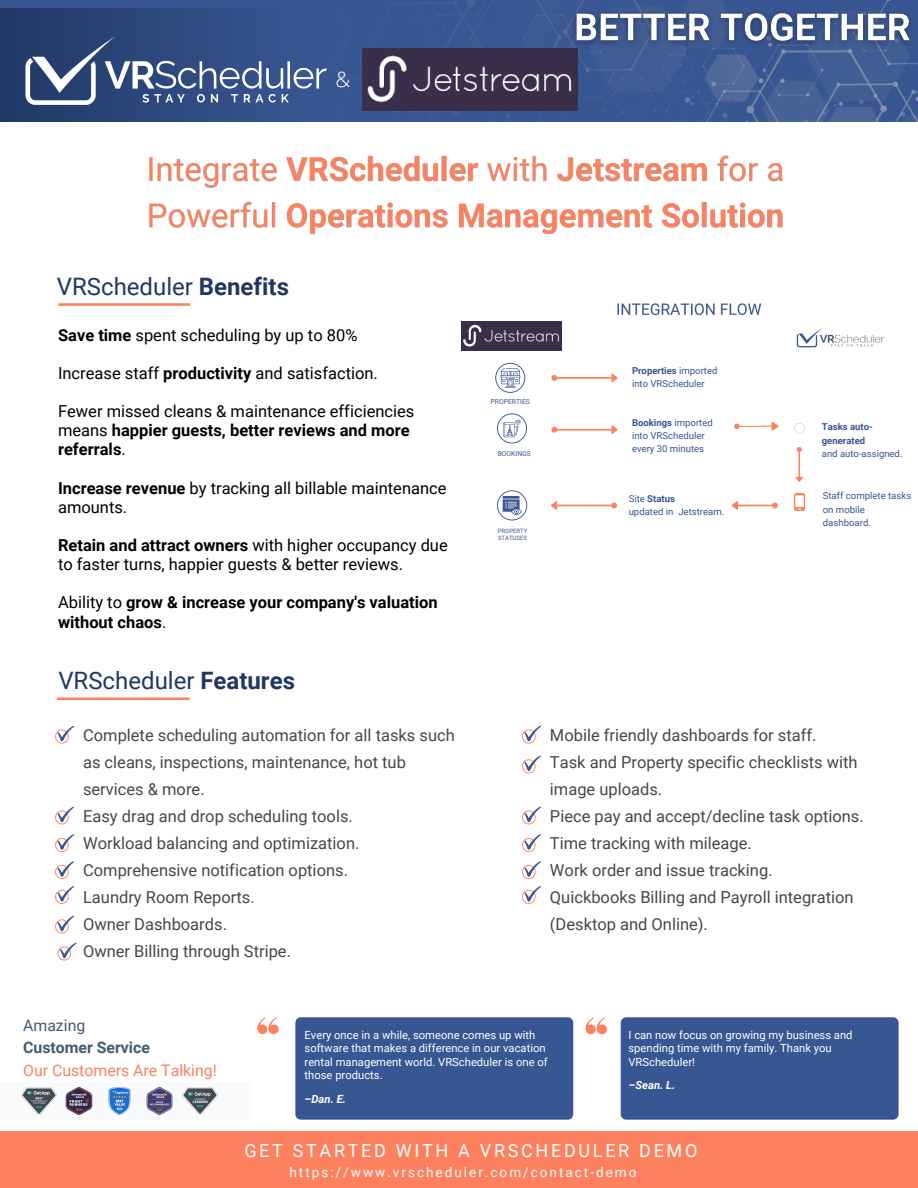
<style>
.page{position:relative;width:918px;height:1188px;background:#fff}
.page>*{position:absolute;margin:0;border:0;box-sizing:border-box;transform-origin:0 0}
.t1{font:24px "Roboto";color:#203764}
.t2{font:300 21px "Open Sans";color:#fff}
.t3{font:18px "Roboto";letter-spacing:.15em;color:#fff}
.t4{font:16.5px/27px "Roboto";color:#484740}
.t5{font:16.5px/19.2px "Roboto";color:#000}
.t6{font:700 16.5px/19.2px "Roboto";color:#000}
.t7{font:15.9px "Roboto";color:#fd815f}
.t8{font:700 15.9px "Roboto";color:#445a74}
.t9{font:15.9px "Roboto";color:#445a74}
.t10{font:13.5px "Roboto";letter-spacing:.15em;color:#fff}
.t11{font:11.25px/13.5px "Roboto";color:#fff}
.t12{font:italic 700 11.25px "Roboto";color:#fff}
.t13{font:9.6px/13.4px "Roboto";color:#385691}
.t14{font:700 9.6px/13px "Roboto";color:#385691}
.t15{font:6.75px "Roboto";color:#385691}
.t16{font:6px "Roboto";color:#385691}
.s1{font-weight:700}
.s2{font-weight:400}
</style>
<div class="page">
<div style="left:0;top:0;width:918px;height:151px;background:#385691"></div>
<img style="left:338px;top:0;width:580px;height:122px">
<div style="left:0;top:9px;width:306px;height:317px;background:linear-gradient(to right,#213866,#385691)"></div>
<div style="left:0;top:122px;width:918px;height:315px;background:#fff"></div>
<img style="left:17px;top:27px;width:310px;height:87px">
<div style="left:0;top:1132px;width:918px;height:56px;background:#fd815f"></div>
<svg style="left:55px;top:726px;width:19px;height:18px"></svg>
<svg style="left:55px;top:916px;width:19px;height:18px"></svg>
<svg style="left:55px;top:834px;width:19px;height:18px"></svg>
<svg style="left:55px;top:861px;width:19px;height:18px"></svg>
<svg style="left:55px;top:886px;width:19px;height:18px"></svg>
<svg style="left:57px;top:943px;width:20px;height:18px"></svg>
<svg style="left:522px;top:834px;width:19px;height:18px"></svg>
<svg style="left:522px;top:726px;width:19px;height:18px"></svg>
<svg style="left:522px;top:755px;width:19px;height:18px"></svg>
<svg style="left:522px;top:886px;width:19px;height:18px"></svg>
<svg style="left:522px;top:806px;width:19px;height:18px"></svg>
<svg style="left:522px;top:861px;width:19px;height:18px"></svg>
<div style="left:0;top:1082px;width:252px;height:37px;background:#f8fafc"></div>
<img style="left:21px;top:1087px;width:35px;height:27px">
<img style="left:65px;top:1087px;width:28px;height:27px">
<img style="left:108px;top:1087px;width:23px;height:27px">
<img style="left:146px;top:1087px;width:27px;height:27px">
<img style="left:183px;top:1087px;width:34px;height:27px">
<svg style="left:257px;top:1017px;width:22px;height:17px"></svg>
<svg style="left:586px;top:1017px;width:21px;height:17px"></svg>
<div style="left:295px;top:1017px;width:278px;height:103px;background:#385691;border-radius:5px"></div>
<div style="left:621px;top:1017px;width:278px;height:103px;background:#385691;border-radius:5px"></div>
<svg style="left:55px;top:806px;width:19px;height:18px"></svg>
<svg style="left:58px;top:303px;width:132px;height:3px"></svg>
<svg style="left:57px;top:697px;width:133px;height:3px"></svg>
<img style="left:796px;top:328px;width:89px;height:20px">
<svg style="left:495px;top:363px;width:30px;height:30px"></svg>
<svg style="left:497px;top:413px;width:30px;height:30px"></svg>
<svg style="left:551px;top:425px;width:67px;height:9px"></svg>
<svg style="left:551px;top:373px;width:67px;height:10px"></svg>
<svg style="left:794px;top:423px;width:11px;height:10px"></svg>
<svg style="left:734px;top:424px;width:5px;height:5px"></svg>
<svg style="left:762px;top:422px;width:17px;height:9px"></svg>
<svg style="left:794px;top:493px;width:11px;height:18px"></svg>
<svg style="left:795px;top:447px;width:8px;height:35px"></svg>
<svg style="left:497px;top:490px;width:30px;height:30px"></svg>
<svg style="left:732px;top:501px;width:46px;height:9px"></svg>
<svg style="left:551px;top:501px;width:66px;height:9px"></svg>
<img style="left:363px;top:48px;width:215px;height:62px">
<img style="left:149px;top:155px;width:634px;height:80px">
<img style="left:564px;top:0;width:354px;height:61px">
<img style="left:617px;top:303px;width:145px;height:13px">
<img style="left:461px;top:322px;width:100px;height:29px">
<p class="t2" style="left:336px;top:65px;width:16px">&amp;</p>
<p class="t1" style="left:57px;top:272px;width:234px">VRScheduler <span class="s1">Benefits</span></p>
<p class="t5" style="left:58px;top:325px;width:301px"><span class="s1">Save time</span> spent scheduling by up to 80%</p>
<p class="t5" style="left:58px;top:364px;width:321px">Increase staff <span class="s1">productivity</span> and satisfaction.</p>
<p class="t5" style="left:58px;top:402px;width:358px">Fewer missed cleans &amp; maintenance efficiencies means <span class="s1">happier guests, better reviews and more referrals</span>.</p>
<p class="t5" style="left:58px;top:478px;width:390px"><span class="s1">Increase revenue</span> by tracking all billable maintenance amounts.</p>
<p class="t5" style="left:58px;top:536px;width:391px"><span class="s1">Retain and attract owners</span> with higher occupancy due to faster turns, happier guests &amp; better reviews.</p>
<p class="t6" style="left:58px;top:593px;width:381px"><span class="s2">Ability to</span> grow &amp; increase your company's valuation without chaos<span class="s2">.</span></p>
<p class="t1" style="left:58px;top:666px;width:238px">VRScheduler <span class="s1">Features</span></p>
<p class="t4" style="left:83px;top:722px;width:373px">Complete scheduling automation for all tasks such as cleans, inspections, maintenance, hot tub services &amp; more.</p>
<p class="t4" style="left:83px;top:803px;width:271px">Easy drag and drop scheduling tools.</p>
<p class="t4" style="left:83px;top:830px;width:278px">Workload balancing and optimization.</p>
<p class="t4" style="left:83px;top:857px;width:266px">Comprehensive notification options.</p>
<p class="t4" style="left:83px;top:884px;width:173px">Laundry Room Reports.</p>
<p class="t4" style="left:83px;top:911px;width:145px">Owner Dashboards.</p>
<p class="t4" style="left:83px;top:938px;width:209px">Owner Billing through Stripe.</p>
<p class="t15" style="left:491px;top:398px;width:41px">PROPERTIES</p>
<p class="t15" style="left:498px;top:449px;width:35px">BOOKINGS</p>
<p class="t16" style="left:498px;top:527px;width:31px">PROPERTY</p>
<p class="t16" style="left:498px;top:534px;width:30px">STATUSES</p>
<p class="t14" style="left:632px;top:364px;width:87px">Properties <span class="s2">imported</span></p>
<p class="t13" style="left:632px;top:377px;width:74px">into VRScheduler</p>
<p class="t14" style="left:632px;top:416px;width:82px">Bookings <span class="s2">imported</span></p>
<p class="t13" style="left:632px;top:429px;width:74px">into VRScheduler</p>
<p class="t13" style="left:632px;top:442px;width:74px">every 30 minutes</p>
<p class="t14" style="left:629px;top:492px;width:48px"><span class="s2">Site</span> Status</p>
<p class="t13" style="left:629px;top:505px;width:97px">updated in Jetstream.</p>
<p class="t14" style="left:822px;top:421px;width:53px">Tasks auto&shy;generated</p>
<p class="t13" style="left:822px;top:447px;width:82px">and auto-assigned.</p>
<p class="t13" style="left:823px;top:489px;width:90px">Staff complete tasks on mobile dashboard.</p>
<p class="t4" style="left:550px;top:722px;width:268px">Mobile friendly dashboards for staff.</p>
<p class="t4" style="left:550px;top:749px;width:309px">Task and Property specific checklists with image uploads.</p>
<p class="t4" style="left:550px;top:803px;width:315px">Piece pay and accept/decline task options.</p>
<p class="t4" style="left:550px;top:830px;width:203px">Time tracking with mileage.</p>
<p class="t4" style="left:550px;top:857px;width:224px">Work order and issue tracking.</p>
<p class="t4" style="left:550px;top:884px;width:305px">Quickbooks Billing and Payroll integration (Desktop and Online).</p>
<p class="t9" style="left:23px;top:1016px;width:64px">Amazing</p>
<p class="t8" style="left:23px;top:1038px;width:128px">Customer Service</p>
<p class="t7" style="left:23px;top:1061px;width:195px">Our Customers Are Talking!</p>
<p class="t11" style="left:305px;top:1028px;width:245px">Every once in a while, someone comes up with software that makes a difference in our vacation rental management world. VRScheduler is one of those products.</p>
<p class="t12" style="left:305px;top:1092px;width:43px">–Dan. E.</p>
<p class="t11" style="left:629px;top:1028px;width:226px">I can now focus on growing my business and spending time with my family. Thank you<br>VRScheduler!</p>
<p class="t12" style="left:629px;top:1079px;width:48px">–Sean. L.</p>
<p class="t3" style="left:244px;top:1140px;width:455px">GET STARTED WITH A VRSCHEDULER DEMO</p>
<p class="t10" style="left:289px;top:1164px;width:349px">https://www.vrscheduler.com/contact-demo</p>
</div>
